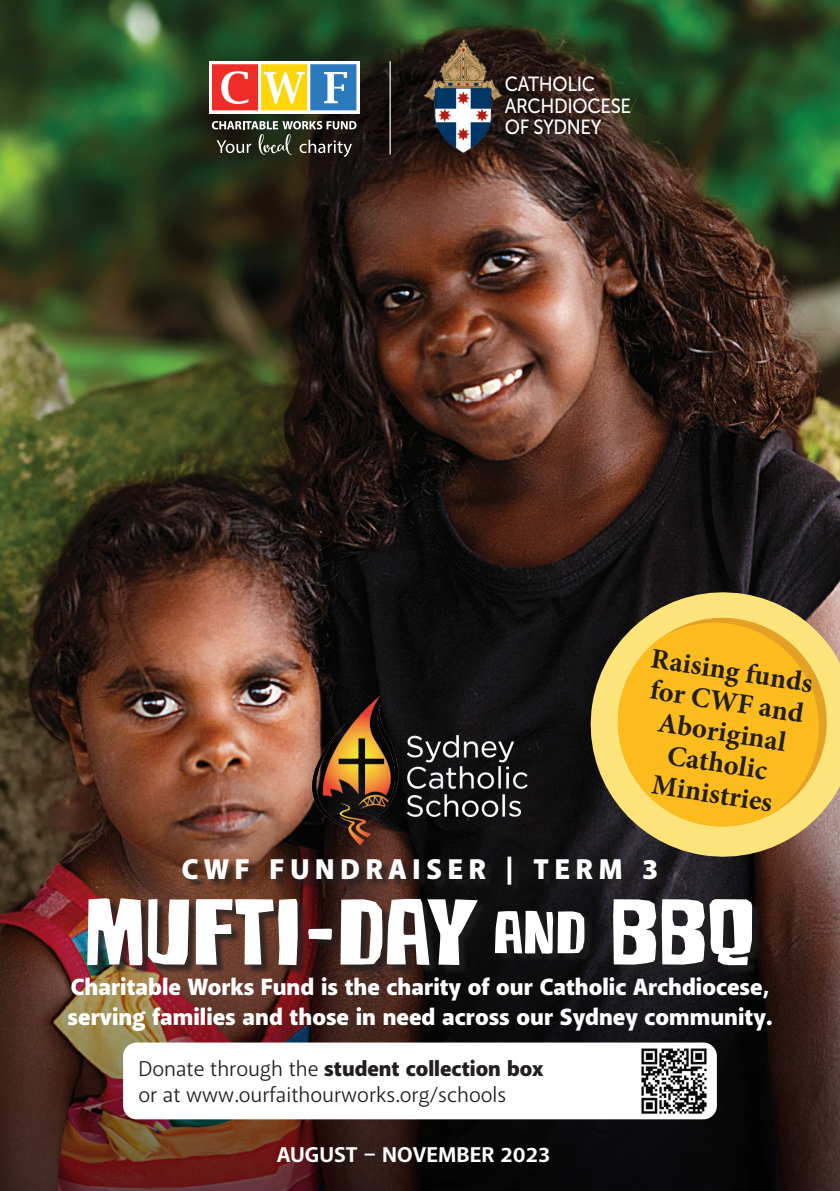
<style>
.page{position:relative;width:840px;height:1191px;background:#fff}
.page>*{position:absolute;margin:0;border:0;box-sizing:border-box;transform-origin:0 0}
.t1{font:88.6px "Armageda Wide";color:#fff}
.t2{font:900 28.8px "Akagi Pro";letter-spacing:.2em;color:#fff}
.t3{font:700 28.4px/31px "Minion Pro";color:#231f20;text-align:center}
.t4{font:900 23.8px/29.2px "Akagi Pro";color:#fff}
.t5{font:21.8px/26.6px "Akagi Pro";color:#231f20}
.t6{font:700 21.6px "Akagi Pro";color:#fff;scale:1.05 1}
.t7{font:20.4px/21.2px "Museo Sans 500";letter-spacing:-.02em;color:#fff;scale:.91 1}
.s1{font-size:56.8px}
.s2{font-weight:900}
</style>
<div class="page">
<img style="left:0;top:0;width:839px;height:723px">
<img style="left:0;top:723px;width:839px;height:468px">
<img style="left:311px;top:695px;width:217px;height:150px">
<div style="left:209px;top:61px;width:150px;height:52px;background:linear-gradient(to right,#fff,#fff)"></div>
<svg style="left:212px;top:64px;width:144px;height:46px"></svg>
<svg style="left:212px;top:121px;width:144px;height:36px;background:#4b4c42"></svg>
<img style="left:420px;top:40px;width:85px;height:114px">
<hr style="left:389px;top:61px;width:1px;height:93px;background:#fff">
<svg style="left:580px;top:582px;width:259px;height:284px;background:#716442"></svg>
<svg style="left:610px;top:615px;width:224px;height:214px;background:#dbc274"></svg>
<svg style="left:610px;top:620px;width:216px;height:209px;background:#f5bf32"></svg>
<div style="left:89px;top:858px;width:671px;height:116px;background:#231f20;opacity:.75"></div>
<div style="left:123px;top:1042px;width:593px;height:77px;background:#fff;border-radius:14px"></div>
<img style="left:641px;top:1044px;width:69px;height:70px">
<p class="t7" style="left:504px;top:74px;width:140px">CATHOLIC<br>ARCHDIOCESE<br>OF SYDNEY</p>
<p class="t3" style="left:653px;top:642px;width:165px;rotate:9deg">Raising funds for CWF and<br>Aboriginal<br>Catholic<br>Ministries</p>
<p class="t2" style="left:182px;top:851px;width:477px">CWF FUNDRAISER | TERM 3</p>
<h1 class="t1" style="left:85px;top:882px;width:670px">MUFTI-DAY <span class="s1">AND</span> BBQ</h1>
<p class="t4" style="left:68px;top:973px;width:705px">Charitable Works Fund is the charity of our Catholic Archdiocese, serving families and those in need across our Sydney community.</p>
<p class="t5" style="left:138px;top:1055px;width:406px">Donate through the <span class="s2">student collection box </span>or at www.ourfaithourworks.org/schools</p>
<p class="t6" style="left:277px;top:1141px;width:262px">AUGUST – NOVEMBER 2023</p>
</div>
